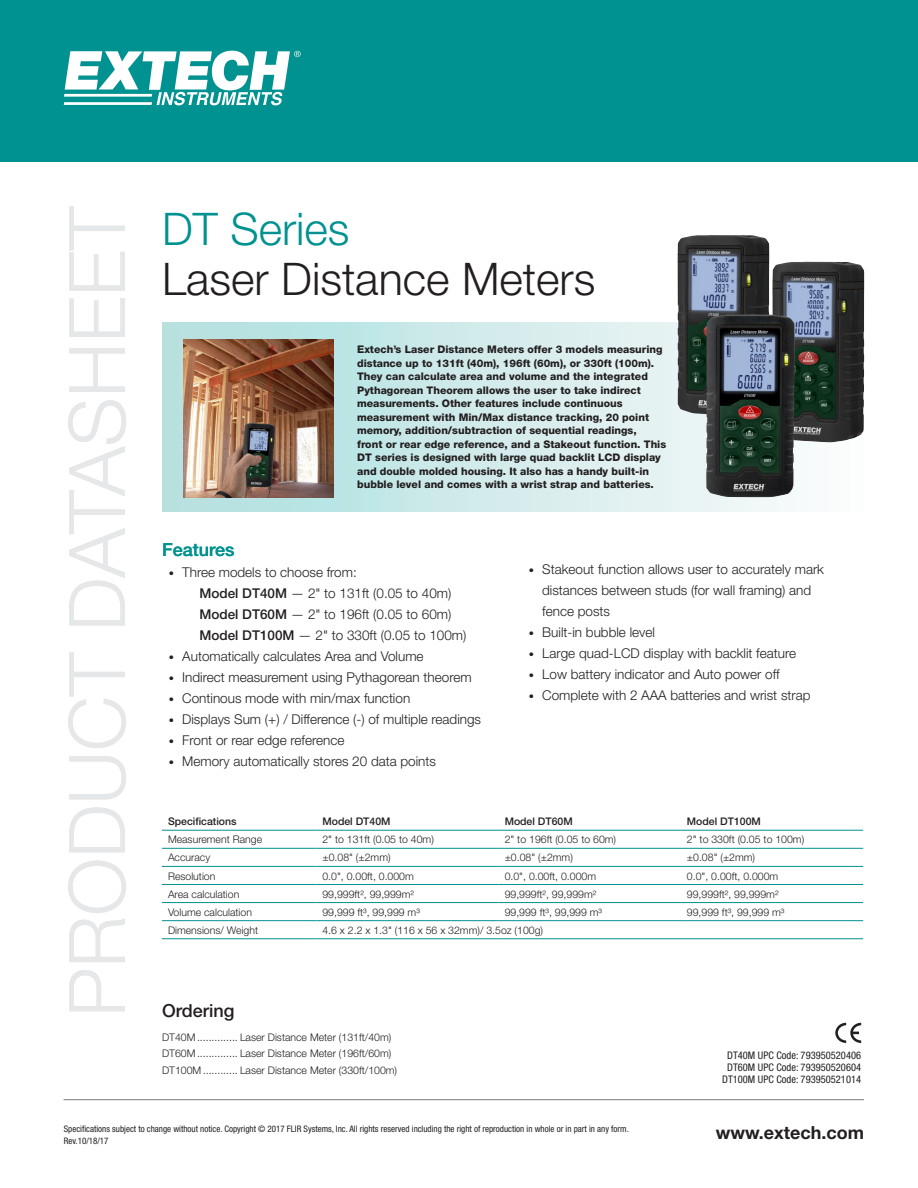
<style>
.page{position:relative;width:918px;height:1188px;background:#fff}
.page>*{position:absolute;margin:0;border:0;box-sizing:border-box;transform-origin:0 0}
.t1{font:300 78px "Helvetica Neue LT";color:#e6e7e9}
.t2{font:300 45px/49.5px "Helvetica Neue LT";color:#231f20}
.t3{font:700 18px "Helvetica Neue LT";color:#231f20}
.t4{font:500 18px "Helvetica Neue LT";color:#009290}
.t5{font:500 18px "Helvetica Neue LT";color:#231f20}
.t6{font:300 13.5px/21px "Helvetica Neue LT";color:#231f20}
.t7{font:300 10.5px "Helvetica Neue LT";color:#231f20}
.t8{font:800 10.5px/13.5px "Helvetica Neue LT";color:#231f20}
.t9{font:condensed 10.5px/12px "Helvetica Neue LT";color:#231f20;text-align:center}
.t10{font:500 10.5px "Helvetica Neue LT";color:#231f20}
.t11{font:condensed 9px/12px "Helvetica Neue LT";color:#231f20}
.s1{color:#009290}
.s2{font-size:10.5px}
.s3{font-weight:500}
</style>
<div class="page">
<div style="left:0;top:0;width:918px;height:162px;background:#009290"></div>
<svg style="left:64px;top:51px;width:237px;height:54px"></svg>
<hr style="left:64px;top:1099px;width:800px;height:1px;background:#939598">
<div style="left:162px;top:323px;width:702px;height:189px;background:linear-gradient(to right,#abd8d7,#fdfdfe)"></div>
<hr style="left:162px;top:830px;width:154px;height:1px;background:#009290">
<hr style="left:316px;top:830px;width:183px;height:1px;background:#009290">
<hr style="left:499px;top:830px;width:182px;height:1px;background:#009290">
<hr style="left:681px;top:830px;width:182px;height:1px;background:#009290">
<hr style="left:162px;top:848px;width:154px;height:1px;background:#009290">
<hr style="left:316px;top:848px;width:183px;height:1px;background:#009290">
<hr style="left:499px;top:848px;width:182px;height:1px;background:#009290">
<hr style="left:681px;top:848px;width:182px;height:1px;background:#009290">
<hr style="left:162px;top:866px;width:154px;height:1px;background:#009290">
<hr style="left:316px;top:866px;width:183px;height:1px;background:#009290">
<hr style="left:499px;top:866px;width:182px;height:1px;background:#009290">
<hr style="left:681px;top:866px;width:182px;height:1px;background:#009290">
<hr style="left:162px;top:884px;width:154px;height:1px;background:#009290">
<hr style="left:316px;top:884px;width:183px;height:1px;background:#009290">
<hr style="left:499px;top:884px;width:182px;height:1px;background:#009290">
<hr style="left:681px;top:884px;width:182px;height:1px;background:#009290">
<hr style="left:162px;top:902px;width:154px;height:1px;background:#009290">
<hr style="left:316px;top:902px;width:183px;height:1px;background:#009290">
<hr style="left:499px;top:902px;width:182px;height:1px;background:#009290">
<hr style="left:681px;top:902px;width:182px;height:1px;background:#009290">
<hr style="left:162px;top:920px;width:154px;height:1px;background:#009290">
<hr style="left:316px;top:920px;width:183px;height:1px;background:#009290">
<hr style="left:499px;top:920px;width:182px;height:1px;background:#009290">
<hr style="left:681px;top:920px;width:182px;height:1px;background:#009290">
<hr style="left:162px;top:938px;width:154px;height:1px;background:#009290">
<hr style="left:316px;top:938px;width:183px;height:1px;background:#009290">
<hr style="left:499px;top:938px;width:182px;height:1px;background:#009290">
<hr style="left:681px;top:938px;width:182px;height:1px;background:#009290">
<svg style="left:835px;top:1023px;width:26px;height:20px"></svg>
<img style="left:184px;top:339px;width:150px;height:158px">
<img style="left:677px;top:235px;width:92px;height:181px">
<img style="left:772px;top:262px;width:92px;height:181px">
<img style="left:706px;top:315px;width:89px;height:182px">
<p class="t1" style="left:50px;top:1017px;width:812px;rotate:-90deg">PRODUCT DATASHEET</p>
<p class="t2" style="left:162px;top:204px;width:435px"><span class="s1">DT Series<br></span>Laser Distance Meters</p>
<p class="t8" style="left:357px;top:343px;width:311px">Extech’s Laser Distance Meters offer 3 models measuring distance up to 131ft (40m), 196ft (60m), or 330ft (100m).<br>They can calculate area and volume and the integrated Pythagorean Theorem allows the user to take indirect measurements. Other features include continuous measurement with Min/Max distance tracking, 20 point memory, addition/subtraction of sequential readings,<br>front or rear edge reference, and a Stakeout function. This DT series is designed with large quad backlit LCD display and double molded housing. It also has a handy built-in bubble level and comes with a wrist strap and batteries.</p>
<p class="t4" style="left:162px;top:539px;width:74px">Features</p>
<p class="t6" style="left:200px;top:561px;width:268px;text-indent:-31px"><span class="s2">•</span> Three models to choose from:<br><span class="s3">Model DT40M</span> — 2" to 131ft (0.05 to 40m)<br><span class="s3">Model DT60M</span> — 2" to 196ft (0.05 to 60m)<br><span class="s3">Model DT100M</span> — 2" to 330ft (0.05 to 100m)</p>
<p class="t6" style="left:169px;top:645px;width:256px"><span class="s2">•</span> Automatically calculates Area and Volume</p>
<p class="t6" style="left:169px;top:666px;width:304px"><span class="s2">•</span> Indirect measurement using Pythagorean theorem</p>
<p class="t6" style="left:169px;top:687px;width:243px"><span class="s2">•</span> Continous mode with min/max function</p>
<p class="t6" style="left:169px;top:708px;width:314px"><span class="s2">•</span> Displays Sum (+) / Difference (-) of multiple readings</p>
<p class="t6" style="left:169px;top:729px;width:177px"><span class="s2">•</span> Front or rear edge reference</p>
<p class="t6" style="left:169px;top:750px;width:269px"><span class="s2">•</span> Memory automatically stores 20 data points</p>
<p class="t6" style="left:542px;top:558px;width:283px;text-indent:-14px"><span class="s2">•</span> Stakeout function allows user to accurately mark distances between studs (for wall framing) and fence posts</p>
<p class="t6" style="left:529px;top:621px;width:128px"><span class="s2">•</span> Built-in bubble level</p>
<p class="t6" style="left:529px;top:642px;width:269px"><span class="s2">•</span> Large quad-LCD display with backlit feature</p>
<p class="t6" style="left:529px;top:663px;width:252px"><span class="s2">•</span> Low battery indicator and Auto power off</p>
<p class="t6" style="left:529px;top:684px;width:283px"><span class="s2">•</span> Complete with 2 AAA batteries and wrist strap</p>
<p class="t10" style="left:168px;top:815px;width:70px">Specifications</p>
<p class="t10" style="left:322px;top:815px;width:70px">Model DT40M</p>
<p class="t10" style="left:505px;top:815px;width:70px">Model DT60M</p>
<p class="t10" style="left:687px;top:815px;width:75px">Model DT100M</p>
<p class="t7" style="left:168px;top:833px;width:96px">Measurement Range</p>
<p class="t7" style="left:322px;top:833px;width:113px">2" to 131ft (0.05 to 40m)</p>
<p class="t7" style="left:505px;top:833px;width:113px">2" to 196ft (0.05 to 60m)</p>
<p class="t7" style="left:687px;top:833px;width:119px">2" to 330ft (0.05 to 100m)</p>
<p class="t7" style="left:168px;top:851px;width:44px">Accuracy</p>
<p class="t7" style="left:322px;top:851px;width:70px">±0.08" (±2mm)</p>
<p class="t7" style="left:505px;top:851px;width:70px">±0.08" (±2mm)</p>
<p class="t7" style="left:687px;top:851px;width:70px">±0.08" (±2mm)</p>
<p class="t7" style="left:168px;top:869px;width:49px">Resolution</p>
<p class="t7" style="left:322px;top:869px;width:93px">0.0", 0.00ft, 0.000m</p>
<p class="t7" style="left:505px;top:869px;width:93px">0.0", 0.00ft, 0.000m</p>
<p class="t7" style="left:687px;top:869px;width:93px">0.0", 0.00ft, 0.000m</p>
<p class="t7" style="left:168px;top:888px;width:73px">Area calculation</p>
<p class="t7" style="left:322px;top:888px;width:93px">99,999ft², 99,999m²</p>
<p class="t7" style="left:505px;top:888px;width:93px">99,999ft², 99,999m²</p>
<p class="t7" style="left:687px;top:888px;width:93px">99,999ft², 99,999m²</p>
<p class="t7" style="left:168px;top:906px;width:86px">Volume calculation</p>
<p class="t7" style="left:322px;top:906px;width:99px">99,999 ft³, 99,999 m³</p>
<p class="t7" style="left:505px;top:906px;width:99px">99,999 ft³, 99,999 m³</p>
<p class="t7" style="left:687px;top:906px;width:99px">99,999 ft³, 99,999 m³</p>
<p class="t7" style="left:168px;top:924px;width:92px">Dimensions/ Weight</p>
<p class="t7" style="left:322px;top:924px;width:222px">4.6 x 2.2 x 1.3" (116 x 56 x 32mm)/ 3.5oz (100g)</p>
<p class="t5" style="left:162px;top:1000px;width:74px">Ordering</p>
<p class="t7" style="left:162px;top:1031px;width:231px">DT40M .............. Laser Distance Meter (131ft/40m)</p>
<p class="t7" style="left:162px;top:1047px;width:231px">DT60M .............. Laser Distance Meter (196ft/60m)</p>
<p class="t7" style="left:162px;top:1064px;width:237px">DT100M ............ Laser Distance Meter (330ft/100m)</p>
<p class="t9" style="left:722px;top:1050px;width:140px">DT40M UPC Code: 793950520406<br>DT60M UPC Code: 793950520604<br>DT100M UPC Code: 793950521014</p>
<p class="t11" style="left:64px;top:1123px;width:567px">Specifications subject to change without notice. Copyright © 2017 FLIR Systems, Inc. All rights reserved including the right of reproduction in whole or in part in any form.<br>Rev.10/18/17</p>
<p class="t3" style="left:716px;top:1122px;width:150px">www.extech.com</p>
</div>
